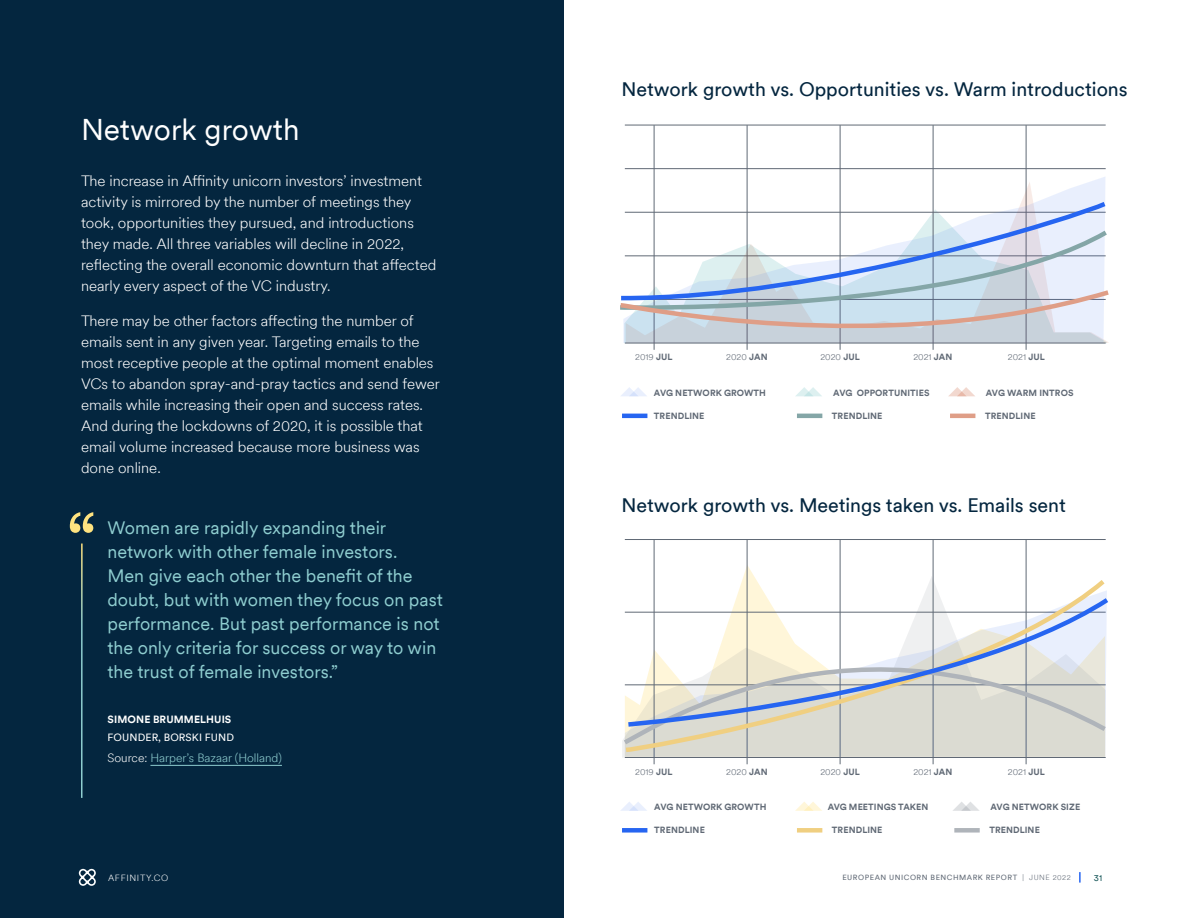
<style>
.page{position:relative;width:1188px;height:918px;background:#fff}
.page>*{position:absolute;margin:0;border:0;box-sizing:border-box;transform-origin:0 0}
.Heading_2__Light{font:30px "Circular XXTT";color:#fff}
.Heading_3__Dark{font:19.5px "Circular XXTT";color:#04263f}
.Quote__Light{font:18px/24px "Circular XXTT";color:#8fced0}
.Paragraph_Style__Lig{font:300 15px/21px "Circular XXTT";color:#fff}
.Quote_Sorece{font:300 12px "Circular XXTT";color:#8fced0}
.Quote_Sorece-2{font:10.5px/18px "Circular XXTT";letter-spacing:.01em;color:#fff}
.Data_Label{font:700 9px "Circular XXTT";letter-spacing:.01em;color:#606975}
.Data_Label-2{font:300 9px "Circular XXTT";color:#606975}
.t1{font:300 9px "Circular XXTT";letter-spacing:.07em;color:#fff}
.t2{font:9px "Circular XXTT";color:#094d4f}
.t3{font:7.5px "Circular XXTT";letter-spacing:.07em;color:#606975}
.s1{font-weight:700}
.s2{color:#fff}
.s3{font-weight:300}
</style>
<div class="page">
<svg style="left:1079px;top:872px;width:2px;height:11px"></svg>
<div style="left:0;top:0;width:564px;height:918px;background:#04263f"></div>
<svg style="left:79px;top:869px;width:17px;height:17px"></svg>
<hr style="left:625px;top:539px;width:481px;height:1px;background:#606975">
<hr style="left:654px;top:540px;width:1px;height:224px;background:#606975">
<hr style="left:747px;top:540px;width:1px;height:224px;background:#606975">
<hr style="left:840px;top:540px;width:1px;height:224px;background:#606975">
<hr style="left:933px;top:540px;width:1px;height:224px;background:#606975">
<hr style="left:1026px;top:540px;width:1px;height:224px;background:#606975">
<svg style="left:621px;top:802px;width:26px;height:9px"></svg>
<div style="left:622px;top:828px;width:25px;height:5px;background:#2665f1"></div>
<svg style="left:795px;top:802px;width:27px;height:9px"></svg>
<svg style="left:953px;top:802px;width:26px;height:9px"></svg>
<div style="left:797px;top:828px;width:25px;height:5px;background:#f0cf81"></div>
<div style="left:954px;top:828px;width:26px;height:5px;background:#afb4ba"></div>
<hr style="left:150px;top:765px;width:132px;height:1px;background:#8fced0">
<svg style="left:70px;top:512px;width:23px;height:21px"></svg>
<hr style="left:81px;top:544px;width:2px;height:254px;background:#fff">
<svg style="left:622px;top:575px;width:485px;height:179px"></svg>
<svg style="left:622px;top:595px;width:485px;height:153px;background:#dad9ce"></svg>
<svg style="left:623px;top:594px;width:485px;height:135px"></svg>
<hr style="left:625px;top:125px;width:481px;height:1px;background:#606975">
<hr style="left:625px;top:168px;width:481px;height:1px;background:#606975">
<hr style="left:654px;top:125px;width:1px;height:225px;background:#606975">
<hr style="left:747px;top:125px;width:1px;height:225px;background:#606975">
<hr style="left:840px;top:125px;width:1px;height:225px;background:#606975">
<hr style="left:933px;top:125px;width:1px;height:225px;background:#606975">
<hr style="left:1026px;top:125px;width:1px;height:225px;background:#606975">
<svg style="left:621px;top:387px;width:26px;height:9px"></svg>
<hr style="left:622px;top:414px;width:25px;height:4px;background:#2665f1">
<svg style="left:796px;top:387px;width:26px;height:9px"></svg>
<svg style="left:949px;top:387px;width:26px;height:9px"></svg>
<hr style="left:797px;top:414px;width:25px;height:4px;background:#84a6a7">
<hr style="left:950px;top:414px;width:25px;height:4px;background:#df9e87">
<svg style="left:653px;top:176px;width:453px;height:22px"></svg>
<svg style="left:624px;top:198px;width:482px;height:28px"></svg>
<svg style="left:620px;top:226px;width:489px;height:124px"></svg>
<p class="Heading_2__Light" style="left:81px;top:109px;width:220px">Network growth</p>
<p class="Paragraph_Style__Lig" style="left:81px;top:170px;width:357px">The increase in Affinity unicorn investors’ investment activity is mirrored by the number of meetings they took, opportunities they pursued, and introductions they made. All three variables will decline in 2022, reflecting the overall economic downturn that affected nearly every aspect of the VC industry.</p>
<p class="Paragraph_Style__Lig" style="left:81px;top:309px;width:360px">There may be other factors affecting the number of emails sent in any given year. Targeting emails to the most receptive people at the optimal moment enables VCs to abandon spray-and-pray tactics and send fewer emails while increasing their open and success rates.<br>And during the lockdowns of 2020, it is possible that email volume increased because more business was done online.</p>
<p class="Quote__Light" style="left:108px;top:515px;width:337px">Women are rapidly expanding their network with other female investors.<br>Men give each other the benefit of the doubt, but with women they focus on past performance. But past performance is not the only criteria for success or way to win the trust of female investors.”</p>
<p class="Quote_Sorece-2" style="left:108px;top:710px;width:128px"><span class="s1">SIMONE BRUMMELHUIS<br></span>FOUNDER, BORSKI FUND</p>
<p class="Quote_Sorece" style="left:108px;top:750px;width:176px"><span class="s2">Source:</span> Harper’s Bazaar (Holland)</p>
<p class="Heading_3__Dark" style="left:622px;top:76px;width:508px">Network growth vs. Opportunities vs. Warm introductions</p>
<p class="Data_Label-2" style="left:635px;top:351px;width:39px">2019 <span class="s1">JUL</span></p>
<p class="Data_Label-2" style="left:726px;top:351px;width:43px">2020 <span class="s1">JAN</span></p>
<p class="Data_Label-2" style="left:820px;top:351px;width:41px">2020 <span class="s1">JUL</span></p>
<p class="Data_Label-2" style="left:913px;top:351px;width:40px">2021 <span class="s1">JAN</span></p>
<p class="Data_Label-2" style="left:1008px;top:351px;width:38px">2021 <span class="s1">JUL</span></p>
<p class="Data_Label" style="left:833px;top:386px;width:98px">AVG OPPORTUNITIES</p>
<p class="Data_Label" style="left:986px;top:386px;width:89px">AVG WARM INTROS</p>
<p class="Data_Label" style="left:832px;top:410px;width:52px">TRENDLINE</p>
<p class="Data_Label" style="left:985px;top:410px;width:52px">TRENDLINE</p>
<p class="Data_Label" style="left:654px;top:386px;width:114px">AVG NETWORK GROWTH</p>
<p class="Data_Label" style="left:654px;top:410px;width:52px">TRENDLINE</p>
<p class="Heading_3__Dark" style="left:622px;top:492px;width:446px">Network growth vs. Meetings taken vs. Emails sent</p>
<p class="Data_Label-2" style="left:635px;top:765px;width:39px">2019 <span class="s1">JUL</span></p>
<p class="Data_Label-2" style="left:726px;top:765px;width:43px">2020 <span class="s1">JAN</span></p>
<p class="Data_Label-2" style="left:820px;top:765px;width:41px">2020 <span class="s1">JUL</span></p>
<p class="Data_Label-2" style="left:913px;top:765px;width:40px">2021 <span class="s1">JAN</span></p>
<p class="Data_Label-2" style="left:1008px;top:765px;width:38px">2021 <span class="s1">JUL</span></p>
<p class="Data_Label" style="left:654px;top:801px;width:114px">AVG NETWORK GROWTH</p>
<p class="Data_Label" style="left:654px;top:824px;width:52px">TRENDLINE</p>
<p class="Data_Label" style="left:828px;top:801px;width:102px">AVG MEETINGS TAKEN</p>
<p class="Data_Label" style="left:991px;top:801px;width:91px">AVG NETWORK SIZE</p>
<p class="Data_Label" style="left:832px;top:824px;width:52px">TRENDLINE</p>
<p class="Data_Label" style="left:989px;top:824px;width:52px">TRENDLINE</p>
<p class="t1" style="left:108px;top:872px;width:62px">AFFINITY.CO</p>
<p class="t3" style="left:842px;top:872px;width:230px">EUROPEAN UNICORN BENCHMARK REPORT <span class="s3">| JUNE 2022</span></p>
<p class="t2" style="left:1094px;top:872px;width:10px">31</p>
</div>
